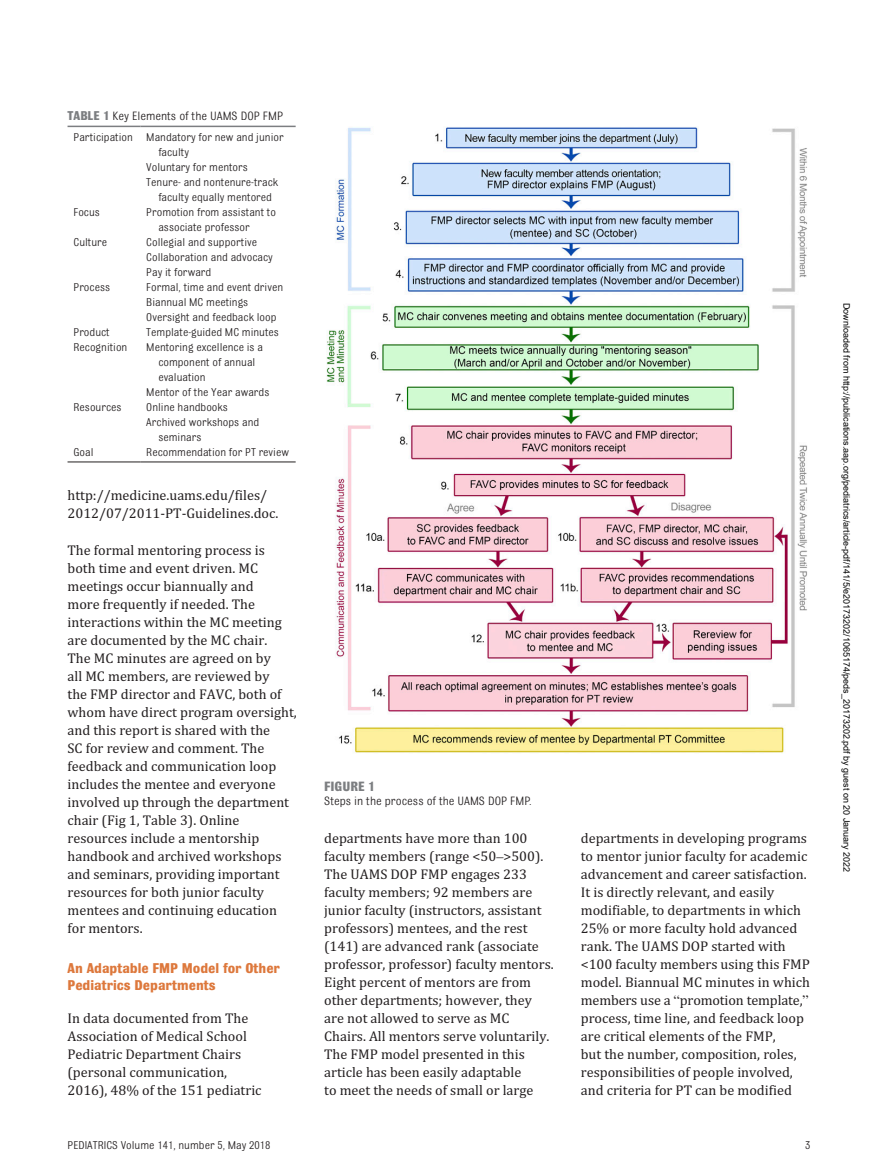
<style>
.page{position:relative;width:878px;height:1175px;background:#fff}
.page>*{position:absolute;margin:0;border:0;box-sizing:border-box;transform-origin:0 0}
.t1{font:700 15px/16.5px "Bulldog Std";color:#dd783c}
.t2{font:14.25px/18px "Cambria";color:#231f20}
.t3{font:700 14.25px "Bulldog Std";color:#7c7e81}
.t4{font:12.75px "Bulldog Std";color:#231f20}
.t5{font:12px/15px "Bulldog Std";color:#231f20}
.t6{font:9px "Arial";color:#000}
.s1{font-weight:700;font-size:13.5px;color:#7c7e81}
.s2{font-family:"STIX General"}
</style>
<div class="page">
<img style="left:326px;top:127px;width:481px;height:626px">
<hr style="left:68px;top:126px;width:72px;height:1px;background:#7c7e81">
<hr style="left:140px;top:126px;width:155px;height:1px;background:#7c7e81">
<hr style="left:68px;top:461px;width:72px;height:1px;background:#231f20">
<hr style="left:140px;top:461px;width:155px;height:1px;background:#231f20">
<p class="t4" style="left:68px;top:109px;width:217px"><span class="s1">TABLE 1</span> Key Elements of the UAMS DOP FMP</p>
<p class="t5" style="left:74px;top:130px;width:211px">Participation Mandatory for new and junior</p>
<p class="t5" style="left:158px;top:145px;width:32px">faculty</p>
<p class="t5" style="left:146px;top:160px;width:103px">Voluntary for mentors</p>
<p class="t5" style="left:146px;top:175px;width:133px">Tenure- and nontenure-track</p>
<p class="t5" style="left:158px;top:190px;width:115px">faculty equally mentored</p>
<p class="t5" style="left:74px;top:205px;width:28px">Focus</p>
<p class="t5" style="left:158px;top:205px;width:119px;text-indent:-12px">Promotion from assistant to associate professor</p>
<p class="t5" style="left:74px;top:235px;width:35px">Culture</p>
<p class="t5" style="left:146px;top:235px;width:128px">Collegial and supportive<br>Collaboration and advocacy<br>Pay it forward</p>
<p class="t5" style="left:74px;top:280px;width:38px">Process</p>
<p class="t5" style="left:146px;top:280px;width:138px">Formal, time and event driven<br>Biannual MC meetings<br>Oversight and feedback loop</p>
<p class="t5" style="left:74px;top:325px;width:38px">Product</p>
<p class="t5" style="left:146px;top:325px;width:134px">Template-guided MC minutes</p>
<p class="t5" style="left:74px;top:340px;width:55px">Recognition</p>
<p class="t5" style="left:146px;top:340px;width:118px">Mentoring excellence is a</p>
<p class="t5" style="left:158px;top:355px;width:98px">component of annual</p>
<p class="t5" style="left:158px;top:370px;width:49px">evaluation</p>
<p class="t5" style="left:146px;top:385px;width:125px">Mentor of the Year awards</p>
<p class="t5" style="left:74px;top:400px;width:50px">Resources</p>
<p class="t5" style="left:146px;top:400px;width:83px">Online handbooks</p>
<p class="t5" style="left:146px;top:415px;width:114px">Archived workshops and</p>
<p class="t5" style="left:158px;top:430px;width:45px">seminars</p>
<p class="t5" style="left:74px;top:445px;width:21px">Goal</p>
<p class="t5" style="left:146px;top:445px;width:144px">Recommendation for PT review</p>
<p class="t2" style="left:68px;top:486px;width:212px">http://medicine.uams.edu/files/<br>2012/07/2011-PT-Guidelines.doc.</p>
<p class="t2" style="left:68px;top:541px;width:231px">The formal mentoring process is<br>both time and event driven. MC meetings occur biannually and<br>more frequently if needed. The interactions within the MC meeting are documented by the MC chair.<br>The MC minutes are agreed on by<br>all MC members, are reviewed by<br>the FMP director and FAVC, both of whom have direct program oversight, and this report is shared with the<br>SC for review and comment. The feedback and communication loop includes the mentee and everyone involved up through the department chair ( Fig 1, Table 3). Online resources include a mentorship handbook and archived workshops and seminars, providing important resources for both junior faculty mentees and continuing education for mentors.</p>
<p class="t1" style="left:68px;top:960px;width:214px">An Adaptable FMP Model for Other<br>Pediatrics Departments</p>
<p class="t2" style="left:68px;top:1008px;width:195px">In data documented from The<br>Association of Medical School<br>Pediatric Department Chairs (personal communication,<br>2016), 48% of the 151 pediatric</p>
<p class="t3" style="left:324px;top:778px;width:52px">FIGURE 1</p>
<p class="t4" style="left:324px;top:794px;width:209px">Steps in the process of the UAMS DOP FMP.</p>
<p class="t2" style="left:324px;top:829px;width:231px">departments have more than 100 faculty members (range &lt;50<span class="s2">–</span>&gt;500).<br>The UAMS DOP FMP engages 233 faculty members; 92 members are junior faculty (instructors, assistant professors) mentees, and the rest (141) are advanced rank (associate professor, professor) faculty mentors.<br>Eight percent of mentors are from other departments; however, they are not allowed to serve as MC Chairs. All mentors serve voluntarily.<br>The FMP model presented in this article has been easily adaptable<br>to meet the needs of small or large</p>
<p class="t2" style="left:580px;top:829px;width:231px">departments in developing programs to mentor junior faculty for academic advancement and career satisfaction.<br>It is directly relevant, and easily modifiable, to departments in which 25% or more faculty hold advanced rank. The UAMS DOP started with &lt;100 faculty members using this FMP model. Biannual MC minutes in which members use a <span class="s2">“</span>promotion template,<span class="s2">” </span>process, time line, and feedback loop are critical elements of the FMP,<br>but the number, composition, roles, responsibilities of people involved, and criteria for PT can be modified</p>
<p class="t5" style="left:68px;top:1138px;width:205px">PEDIATRICS Volume 141, number 5, May 2018</p>
<p class="t5" style="left:805px;top:1138px;width:7px">3</p>
<p class="t6" style="left:850px;top:302px;width:571px;rotate:90deg">Downloaded from http://publications.aap.org/pediatrics/article-pdf/141/5/e20173202/1065174/peds_20173202.pdf by guest on 20 January 2022</p>
</div>
